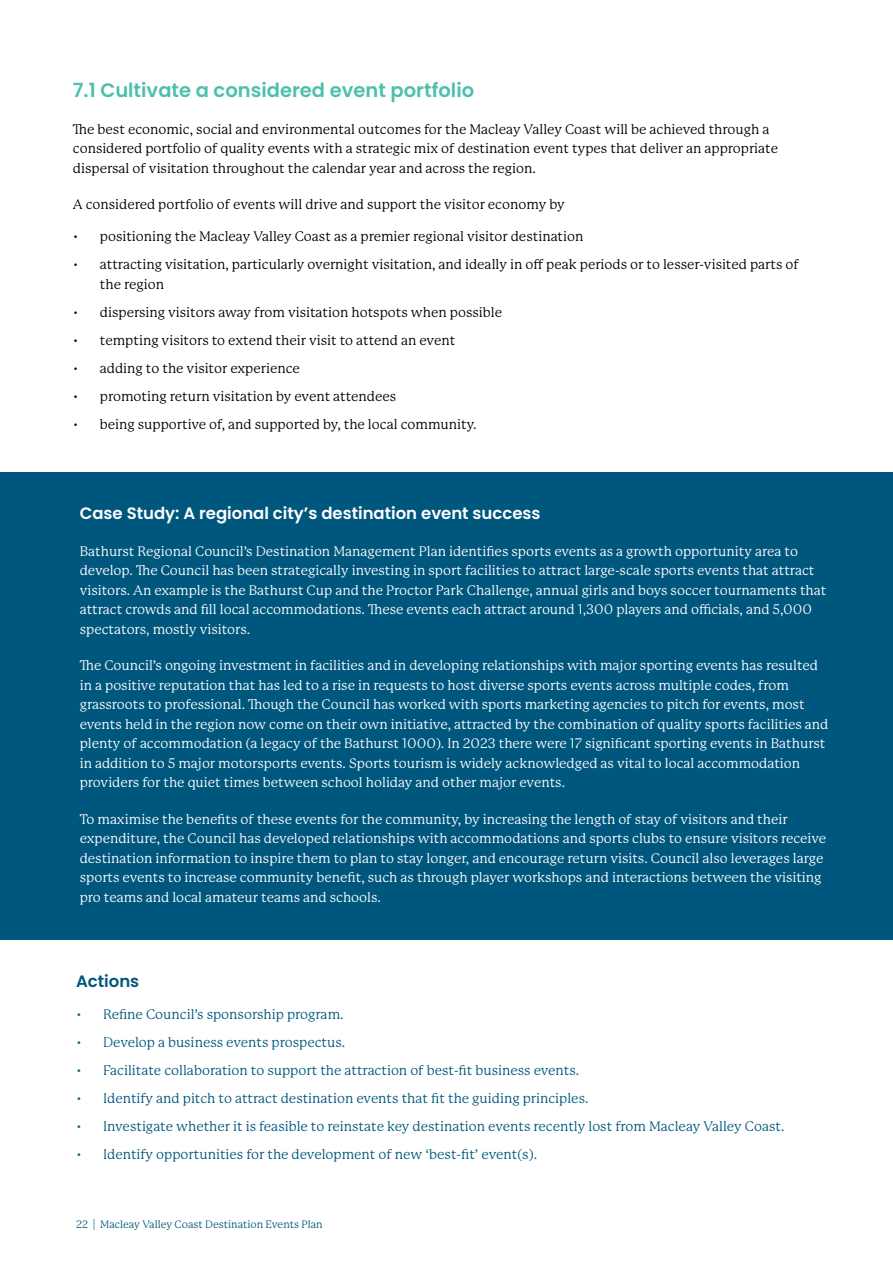
<style>
.page{position:relative;width:893px;height:1263px;background:#fff}
.page>*{position:absolute;margin:0;border:0;box-sizing:border-box;transform-origin:0 0}
.t1{font:600 19.5px "Poppins";color:#4dc0ac}
.t2{font:600 16.5px "Poppins";color:#fff}
.t3{font:600 16.5px "Poppins";color:#00577d}
.t4{font:13.5px/19.5px "P22 Mackinac Pro";color:#fff}
.t5{font:13.5px/19.5px "P22 Mackinac Pro";color:#000}
.t6{font:13.5px "P22 Mackinac Pro";color:#00577d}
.t7{font:10.5px "P22 Mackinac Pro";color:#00577d}
</style>
<div class="page">
<hr style="left:892px;top:252px;width:1px;height:410px;background:#00577d">
<div style="left:0;top:472px;width:893px;height:468px;background:#00577d"></div>
<h1 class="t1" style="left:73px;top:79px;width:403px">7.1 Cultivate a considered event portfolio</h1>
<p class="t5" style="left:73px;top:119px;width:707px">The best economic, social and environmental outcomes for the Macleay Valley Coast will be achieved through a considered portfolio of quality events with a strategic mix of destination event types that deliver an appropriate dispersal of visitation throughout the calendar year and across the region.</p>
<p class="t5" style="left:73px;top:195px;width:493px">A considered portfolio of events will drive and support the visitor economy by</p>
<p class="t5" style="left:73px;top:227px;width:512px">• positioning the Macleay Valley Coast as a premier regional visitor destination</p>
<p class="t5" style="left:100px;top:255px;width:700px;text-indent:-27px">• attracting visitation, particularly overnight visitation, and ideally in off peak periods or to lesser-visited parts of the region</p>
<p class="t5" style="left:73px;top:302px;width:431px">• dispersing visitors away from visitation hotspots when possible</p>
<p class="t5" style="left:73px;top:330px;width:384px">• tempting visitors to extend their visit to attend an event</p>
<p class="t5" style="left:73px;top:358px;width:228px">• adding to the visitor experience</p>
<p class="t5" style="left:73px;top:386px;width:325px">• promoting return visitation by event attendees</p>
<p class="t5" style="left:73px;top:414px;width:405px">• being supportive of, and supported by, the local community.</p>
<p class="t2" style="left:80px;top:504px;width:462px">Case Study: A regional city’s destination event success</p>
<p class="t4" style="left:80px;top:542px;width:748px">Bathurst Regional Council’s Destination Management Plan identifies sports events as a growth opportunity area to develop. The Council has been strategically investing in sport facilities to attract large-scale sports events that attract visitors. An example is the Bathurst Cup and the Proctor Park Challenge, annual girls and boys soccer tournaments that attract crowds and fill local accommodations. These events each attract around 1,300 players and officials, and 5,000 spectators, mostly visitors.</p>
<p class="t4" style="left:80px;top:656px;width:750px">The Council’s ongoing investment in facilities and in developing relationships with major sporting events has resulted in a positive reputation that has led to a rise in requests to host diverse sports events across multiple codes, from grassroots to professional. Though the Council has worked with sports marketing agencies to pitch for events, most events held in the region now come on their own initiative, attracted by the combination of quality sports facilities and plenty of accommodation (a legacy of the Bathurst 1000). In 2023 there were 17 significant sporting events in Bathurst in addition to 5 major motorsports events. Sports tourism is widely acknowledged as vital to local accommodation providers for the quiet times between school holiday and other major events.</p>
<p class="t4" style="left:80px;top:809px;width:748px">To maximise the benefits of these events for the community, by increasing the length of stay of visitors and their expenditure, the Council has developed relationships with accommodations and sports clubs to ensure visitors receive destination information to inspire them to plan to stay longer, and encourage return visits. Council also leverages large sports events to increase community benefit, such as through player workshops and interactions between the visiting pro teams and local amateur teams and schools.</p>
<p class="t3" style="left:76px;top:971px;width:65px">Actions</p>
<p class="t6" style="left:76px;top:1007px;width:269px">• Refine Council’s sponsorship program.</p>
<p class="t6" style="left:76px;top:1035px;width:271px">• Develop a business events prospectus.</p>
<p class="t6" style="left:76px;top:1063px;width:505px">• Facilitate collaboration to support the attraction of best-fit business events.</p>
<p class="t6" style="left:76px;top:1091px;width:514px">• Identify and pitch to attract destination events that fit the guiding principles.</p>
<p class="t6" style="left:76px;top:1119px;width:710px">• Investigate whether it is feasible to reinstate key destination events recently lost from Macleay Valley Coast.</p>
<p class="t6" style="left:76px;top:1147px;width:462px">• Identify opportunities for the development of new ‘best-fit’ event(s).</p>
<p class="t7" style="left:76px;top:1219px;width:248px">22 | Macleay Valley Coast Destination Events Plan</p>
</div>
